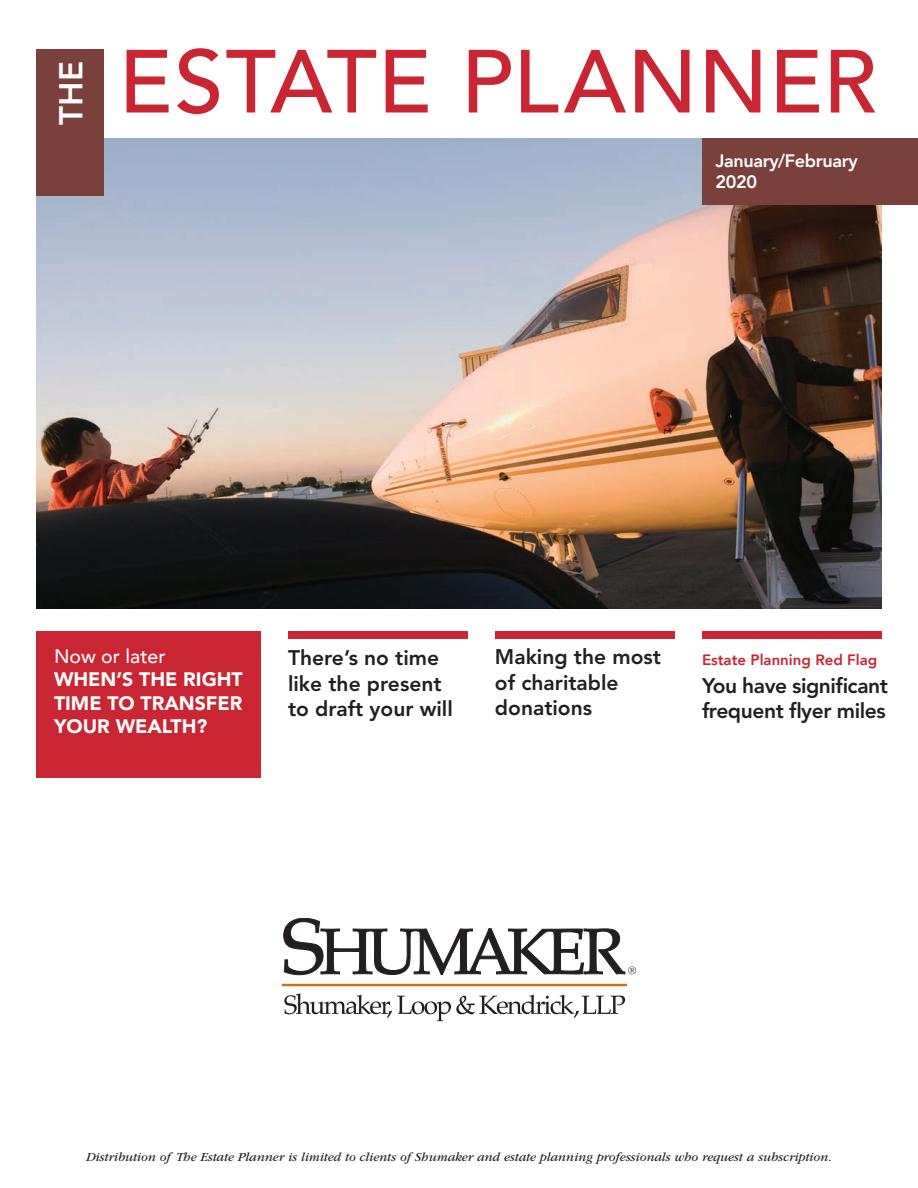
<style>
.page{position:relative;width:918px;height:1188px;background:#fff}
.page>*{position:absolute;margin:0;border:0;box-sizing:border-box;transform-origin:0 0}
.t1{font:500 88.5px "Avenir";letter-spacing:.005em;color:#c92533}
.t2{font:800 33px "Avenir";color:#fff}
.t3{font:800 21px/25.2px "Avenir LT Std";color:#231f20}
.t4{font:800 21px/25.2px "Avenir LT Std";letter-spacing:-.02em;color:#231f20}
.t5{font:900 19.5px/23.4px "Avenir";color:#fff;text-align:justify}
.t6{font:500 19.5px "Avenir";color:#fff}
.t7{font:800 18px/21.6px "Avenir";letter-spacing:-.02em;color:#fff}
.t8{font:800 15px "Avenir";color:#c92533}
.t9{font:italic 12.75px "ITC Garamond Std";color:#231f20}
</style>
<div class="page">
<img style="left:36px;top:138px;width:846px;height:471px">
<div style="left:36px;top:632px;width:225px;height:146px;background:#c92533"></div>
<div style="left:36px;top:50px;width:68px;height:146px;background:#7a403c"></div>
<div style="left:702px;top:138px;width:216px;height:67px;background:#7a403c"></div>
<div style="left:288px;top:632px;width:180px;height:7px;background:#c92533"></div>
<div style="left:495px;top:632px;width:180px;height:7px;background:#c92533"></div>
<div style="left:702px;top:632px;width:180px;height:7px;background:#c92533"></div>
<hr style="left:282px;top:984px;width:345px;height:2px;background:#d06f18">
<svg style="left:284px;top:993px;width:341px;height:28px"></svg>
<svg style="left:284px;top:918px;width:352px;height:57px"></svg>
<h2 class="t2" style="left:45px;top:124px;width:65px;rotate:-90deg">THE</h2>
<h1 class="t1" style="left:118px;top:5px;width:760px">ESTATE PLANNER</h1>
<h3 class="t7" style="left:716px;top:149px;width:144px">January/February<br>2020</h3>
<h3 class="t6" style="left:54px;top:639px;width:113px">Now or later</h3>
<h3 class="t5" style="left:54px;top:667px;width:190px">WHEN’S THE RIGHT TIME TO TRANSFER YOUR WEALTH?</h3>
<h3 class="t3" style="left:288px;top:646px;width:166px">There’s no time like the present to draft your will</h3>
<h3 class="t3" style="left:495px;top:644px;width:168px">Making the most of charitable donations</h3>
<p class="t8" style="left:702px;top:648px;width:177px">Estate Planning Red Flag</p>
<h3 class="t4" style="left:702px;top:673px;width:187px">You have significant frequent flyer miles</h3>
<p class="t9" style="left:86px;top:1150px;width:747px">Distribution of The Estate Planner is limited to clients of Shumaker and estate planning professionals who request a subscription.</p>
</div>
